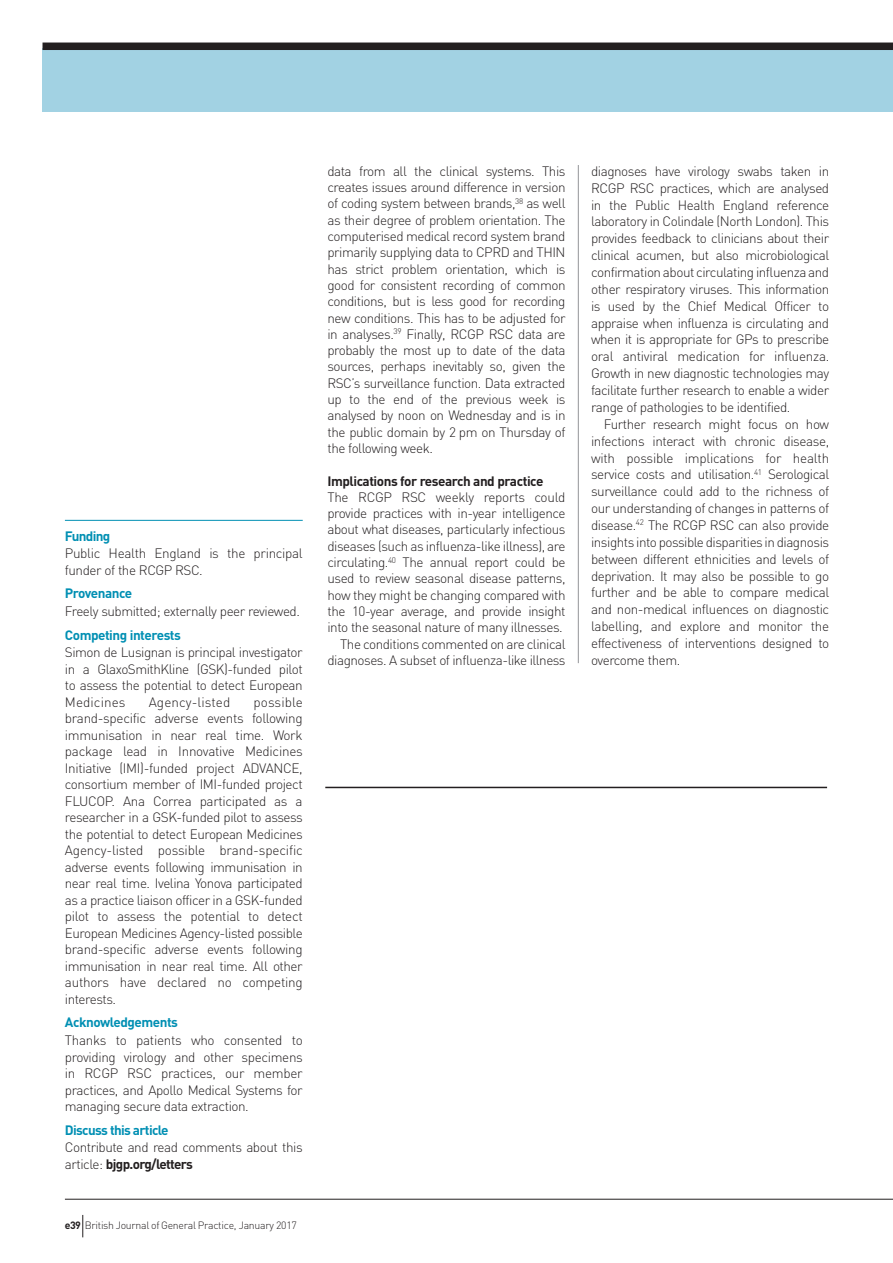
<style>
.page{position:relative;width:893px;height:1263px;background:#fff}
.page>*{position:absolute;margin:0;border:0;box-sizing:border-box;transform-origin:0 0}
.Body_copy_indent{font:300 13.5px/16.8px "DIN";letter-spacing:-.035em;color:#231f20;text-align:justify}
.Acknowledgements_cop{font:300 13.5px/16.5px "DIN";letter-spacing:-.035em;color:#231f20;text-align:justify}
.Body_Copy_First_para{font:300 13.5px/16.4px "DIN";letter-spacing:-.035em;color:#231f20;text-align:justify}
.Acknowledgements_Bol{font:700 13.5px "DIN";letter-spacing:-.035em;color:#008fb3}
.Body_Copy_First_para-2{font:700 13.5px "DIN";letter-spacing:-.035em;color:#231f20}
.Acknowledgements_cop-2{font:300 13.5px "DIN";letter-spacing:.005em;color:#231f20}
.t1{font:300 10.5px "DIN";letter-spacing:-.025em;color:#231f20}
.s1{font-weight:700}
</style>
<div class="page">
<div style="left:43px;top:48px;width:850px;height:64px;background:#a2d2e3"></div>
<div style="left:43px;top:43px;width:850px;height:7px;background:#231f20"></div>
<hr style="left:578px;top:165px;width:1px;height:498px;background:#939598">
<hr style="left:65px;top:520px;width:238px;height:1px;background:#008fb3">
<hr style="left:325px;top:787px;width:502px;height:1px;background:#231f20">
<svg style="left:82px;top:1215px;width:1px;height:22px"></svg>
<hr style="left:65px;top:1199px;width:828px;height:1px;background:#231f20">
<p class="Acknowledgements_Bol" style="left:65px;top:527px;width:47px">Funding</p>
<p class="Acknowledgements_cop" style="left:65px;top:545px;width:239px">Public Health England is the principal funder of the RCGP RSC.</p>
<p class="Acknowledgements_Bol" style="left:65px;top:585px;width:69px">Provenance</p>
<p class="Acknowledgements_cop" style="left:65px;top:603px;width:237px">Freely submitted; externally peer reviewed.</p>
<p class="Acknowledgements_Bol" style="left:65px;top:626px;width:117px">Competing interests</p>
<p class="Acknowledgements_cop" style="left:65px;top:644px;width:239px">Simon de Lusignan is principal investigator in a GlaxoSmithKline (GSK)-funded pilot to assess the potential to detect European Medicines</p>
<p class="Acknowledgements_cop" style="left:65px;top:694px;width:239px;text-indent:189px">possible brand-specific adverse events following immunisation in near real time. Work package lead in Innovative Medicines Initiative (IMI)-funded project ADVANCE, consortium member of IMI-funded project FLUCOP. Ana Correa participated as a researcher in a GSK-funded pilot to assess the potential to detect European Medicines Agency-listed possible brand-specific adverse events following immunisation in near real time. Ivelina Yonova participated as a practice liaison officer in a GSK-funded pilot to assess the potential to detect European Medicines Agency-listed possible brand-specific adverse events following immunisation in near real time. All other authors have declared no competing interests.</p>
<p class="Acknowledgements_Bol" style="left:65px;top:1013px;width:115px">Acknowledgements</p>
<p class="Acknowledgements_cop" style="left:65px;top:1032px;width:239px">Thanks to patients who consented to providing virology and other specimens in RCGP RSC practices, our member practices, and Apollo Medical Systems for managing secure data extraction.</p>
<p class="Acknowledgements_Bol" style="left:65px;top:1121px;width:105px">Discuss this article</p>
<p class="Acknowledgements_cop" style="left:65px;top:1139px;width:239px">Contribute and read comments about this article: <span class="s1">bjgp.org/letters</span></p>
<p class="Acknowledgements_cop-2" style="left:149px;top:694px;width:83px">Agency-listed</p>
<p class="t1" style="left:65px;top:1219px;width:233px"><span class="s1">e39</span> British Journal of General Practice, January 2017</p>
<p class="Body_copy_indent" style="left:327px;top:163px;width:240px;line-height:16.4px">data from all the clinical systems. This creates issues around difference in version of coding system between brands,<sup>38</sup> as well as their degree of problem orientation. The computerised medical record system brand primarily supplying data to CPRD and THIN has strict problem orientation, which is good for consistent recording of common conditions, but is less good for recording new conditions. This has to be adjusted for in analyses.<sup>39</sup> Finally, RCGP RSC data are probably the most up to date of the data sources, perhaps inevitably so, given the RSC’s surveillance function. Data extracted up to the end of the previous week is analysed by noon on Wednesday and is in the public domain by 2 pm on Thursday of the following week.</p>
<p class="Body_Copy_First_para-2" style="left:327px;top:472px;width:217px">Implications for research and practice</p>
<p class="Body_Copy_First_para" style="left:327px;top:489px;width:240px">The RCGP RSC weekly reports could provide practices with in-year intelligence about what diseases, particularly infectious diseases (such as influenza-like illness), are circulating.<sup>40</sup> The annual report could be used to review seasonal disease patterns, how they might be changing compared with the 10-year average, and provide insight into the seasonal nature of many illnesses.</p>
<p class="Body_copy_indent" style="left:327px;top:635px;width:240px;line-height:16.4px;text-align:right">The conditions commented on are clinical diagnoses. A subset of influenza-like illness</p>
<p class="Body_copy_indent" style="left:591px;top:162px;width:240px">diagnoses have virology swabs taken in RCGP RSC practices, which are analysed in the Public Health England reference laboratory in Colindale (North London). This provides feedback to clinicians about their clinical acumen, but also microbiological confirmation about circulating influenza and other respiratory viruses. This information is used by the Chief Medical Officer to appraise when influenza is circulating and when it is appropriate for GPs to prescribe oral antiviral medication for influenza.<br>Growth in new diagnostic technologies may facilitate further research to enable a wider range of pathologies to be identified.</p>
<p class="Body_copy_indent" style="left:591px;top:415px;width:240px;text-indent:13px">Further research might focus on how infections interact with chronic disease, with possible implications for health service costs and utilisation.<sup>41</sup> Serological surveillance could add to the richness of our understanding of changes in patterns of disease.<sup>42</sup> The RCGP RSC can also provide insights into possible disparities in diagnosis between different ethnicities and levels of deprivation. It may also be possible to go further and be able to compare medical and non-medical influences on diagnostic labelling, and explore and monitor the effectiveness of interventions designed to overcome them.</p>
</div>
